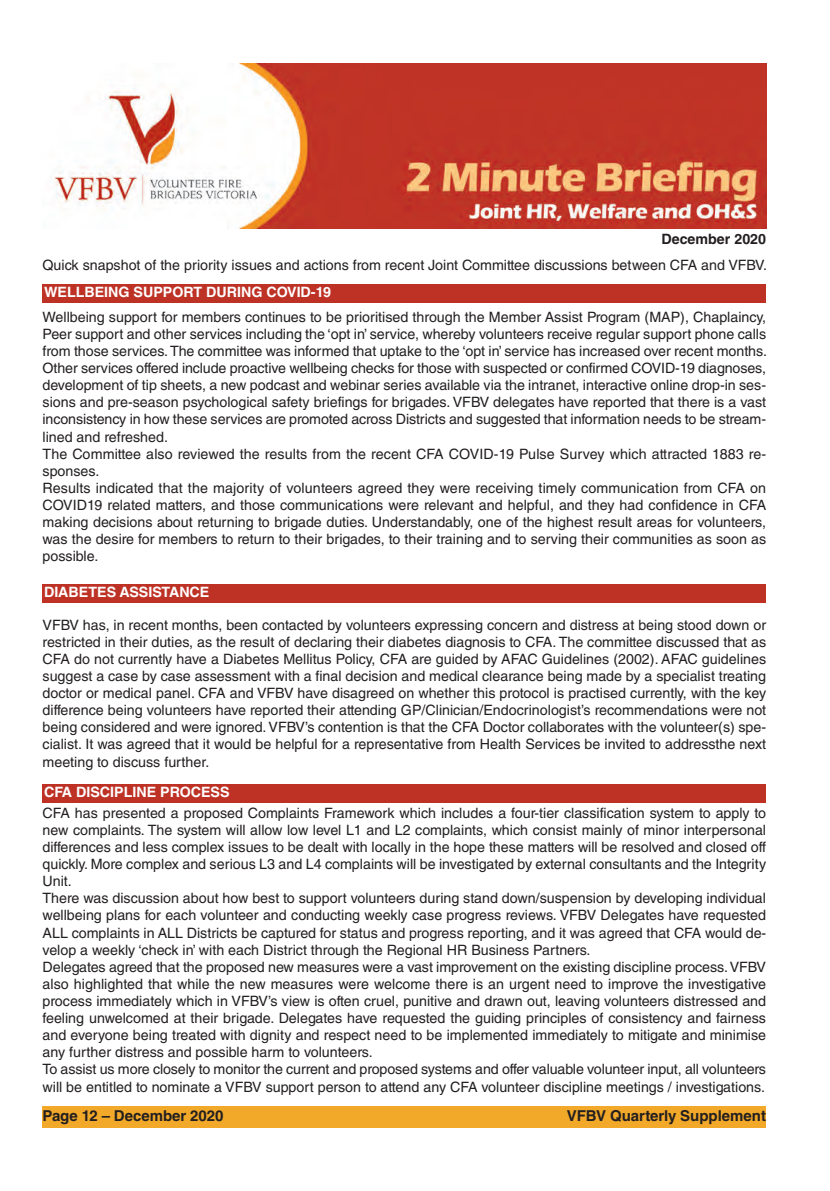
<style>
.page{position:relative;width:830px;height:1191px;background:#fff}
.page>*{position:absolute;margin:0;border:0;box-sizing:border-box;transform-origin:0 0}
.t1{font:700 15px "Helvetica LT Std";color:#231f20}
.t2{font:14.25px/17.1px "Helvetica LT Std";color:#231f20}
.t3{font:700 14.25px "Helvetica LT Std";color:#fff}
.t4{font:700 14.25px "Helvetica LT Std";color:#231f20}
</style>
<div class="page">
<img style="left:51px;top:64px;width:714px;height:164px">
<div style="left:43px;top:284px;width:722px;height:19px;background:#be3226"></div>
<div style="left:43px;top:584px;width:722px;height:19px;background:#be3226"></div>
<div style="left:43px;top:784px;width:722px;height:19px;background:#be3226"></div>
<div style="left:43px;top:1106px;width:722px;height:21px;background:#f2a828"></div>
<p class="t4" style="left:661px;top:234px;width:106px">December 2020</p>
<p class="t2" style="left:43px;top:258px;width:725px">Quick snapshot of the priority issues and actions from recent Joint Committee discussions between CFA and VFBV.</p>
<p class="t2" style="left:43px;top:310px;width:725px">Wellbeing support for members continues to be prioritised through the Member Assist Program (MAP), Chaplaincy, Peer support and other services including the ‘opt in’ service, whereby volunteers receive regular support phone calls from those services. The committee was informed that uptake to the ‘opt in’ service has increased over recent months.<br>Other services offered include proactive wellbeing checks for those with suspected or confirmed COVID-19 diagnoses, development of tip sheets, a new podcast and webinar series available via the intranet, interactive online drop-in ses&shy;sions and pre-season psychological safety briefings for brigades. VFBV delegates have reported that there is a vast inconsistency in how these services are promoted across Districts and suggested that information needs to be stream&shy;lined and refreshed.<br>The Committee also reviewed the results from the recent CFA COVID-19 Pulse Survey which attracted 1883 re&shy;sponses.<br>Results indicated that the majority of volunteers agreed they were receiving timely communication from CFA on COVID19 related matters, and those communications were relevant and helpful, and they had confidence in CFA making decisions about returning to brigade duties. Understandably, one of the highest result areas for volunteers, was the desire for members to return to their brigades, to their training and to serving their communities as soon as possible.</p>
<p class="t3" style="left:44px;top:287px;width:288px">WELLBEING SUPPORT DURING COVID-19</p>
<p class="t3" style="left:44px;top:587px;width:167px">DIABETES ASSISTANCE</p>
<p class="t2" style="left:43px;top:617px;width:724px;text-align:justify">VFBV has, in recent months, been contacted by volunteers expressing concern and distress at being stood down or restricted in their duties, as the result of declaring their diabetes diagnosis to CFA. The committee discussed that as CFA do not currently have a Diabetes Mellitus Policy, CFA are guided by AFAC Guidelines (2002). AFAC guidelines suggest a case by case assessment with a final decision and medical clearance being made by a specialist treating doctor or medical panel. CFA and VFBV have disagreed on whether this protocol is practised currently, with the key difference being volunteers have reported their attending GP/Clinician/Endocrinologist’s recommendations were not being considered and were ignored. VFBV’s contention is that the CFA Doctor collaborates with the volunteer(s) spe&shy;cialist. It was agreed that it would be helpful for a representative from Health Services be invited to addressthe next meeting to discuss further.</p>
<p class="t2" style="left:43px;top:805px;width:724px">CFA has presented a proposed Complaints Framework which includes a four-tier classification system to apply to new complaints. The system will allow low level L1 and L2 complaints, which consist mainly of minor interpersonal differences and less complex issues to be dealt with locally in the hope these matters will be resolved and closed off quickly. More complex and serious L3 and L4 complaints will be investigated by external consultants and the Integrity Unit.<br>There was discussion about how best to support volunteers during stand down/suspension by developing individual wellbeing plans for each volunteer and conducting weekly case progress reviews. VFBV Delegates have requested ALL complaints in ALL Districts be captured for status and progress reporting, and it was agreed that CFA would de&shy;velop a weekly ‘check in’ with each District through the Regional HR Business Partners.<br>Delegates agreed that the proposed new measures were a vast improvement on the existing discipline process. VFBV also highlighted that while the new measures were welcome there is an urgent need to improve the investigative process immediately which in VFBV’s view is often cruel, punitive and drawn out, leaving volunteers distressed and feeling unwelcomed at their brigade. Delegates have requested the guiding principles of consistency and fairness and everyone being treated with dignity and respect need to be implemented immediately to mitigate and minimise any further distress and possible harm to volunteers.<br>To assist us more closely to monitor the current and proposed systems and offer valuable volunteer input, all volunteers will be entitled to nominate a VFBV support person to attend any CFA volunteer discipline meetings / investigations.</p>
<p class="t3" style="left:44px;top:787px;width:187px">CFA DISCIPLINE PROCESS</p>
<p class="t1" style="left:43px;top:1110px;width:182px">Page 12 – December 2020</p>
<p class="t1" style="left:566px;top:1110px;width:201px">VFBV Quarterly Supplement</p>
</div>
